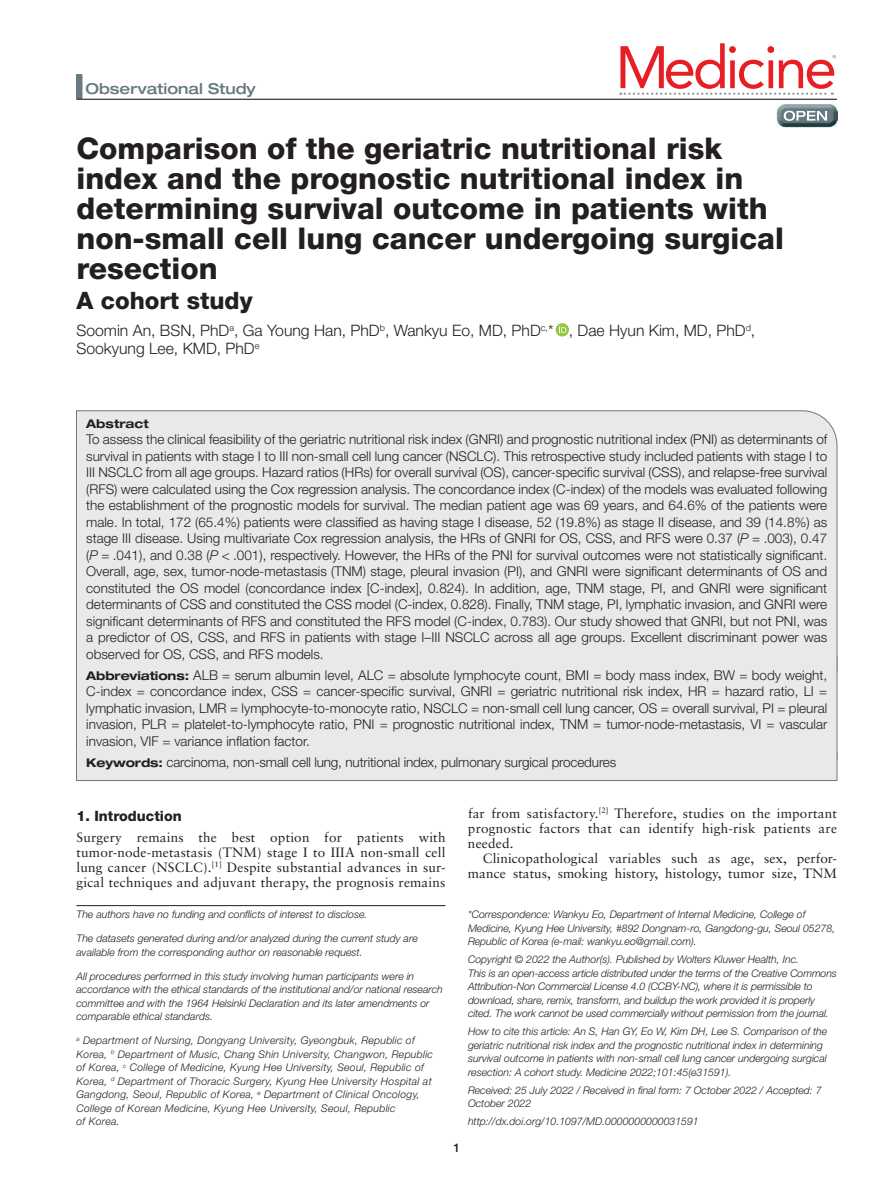
<style>
.page{position:relative;width:891px;height:1188px;background:#fff}
.page>*{position:absolute;margin:0;border:0;box-sizing:border-box;transform-origin:0 0}
.t1{font:59.4px "Avenir";letter-spacing:-.06em;color:#e71e24}
.t2{font:800 30px/30px "Helvetica Neue LT Std";color:#231f20}
.t3{font:800 24px "Helvetica Neue LT Std";color:#231f20}
.t4{font:300 15.75px/18px "Helvetica Neue LT Std";color:#231f20}
.t5{font:500 expanded 15px "Helvetica Neue LT Std";color:#667981}
.t6{font:800 14.25px "Helvetica Neue LT Std";color:#231f20}
.t7{font:300 13.5px/16.5px "Helvetica Neue LT Std";color:#231f20;text-align:justify}
.t8{font:13.5px/15px "Sabon LT Std";letter-spacing:.015em;color:#231f20;text-align:justify}
.t9{font:700 expanded 12px "Helvetica Neue LT Std";color:#231f20}
.t10{font:500 12px "Helvetica Neue LT Std";color:#231f20}
.t11{font:italic 300 10.5px/13.5px "Helvetica Neue LT Std";color:#231f20}
.t12{font:italic 300 10.5px/13.5px "Helvetica Neue LT Std";letter-spacing:.025em;color:#231f20}
.t13{font:500 10.35px "Akzidenz Grotesk BE";color:#909295}
.s1{font-style:italic}
.s2{font-weight:700;font-stretch:expanded;font-size:12px}
</style>
<div class="page">
<div style="left:76px;top:74px;width:6px;height:25px;background:#677981"></div>
<hr style="left:76px;top:99px;width:761px;height:1px;background:#231f20">
<img style="left:776px;top:104px;width:61px;height:24px">
<svg style="left:784px;top:111px;width:43px;height:10px"></svg>
<svg style="left:620px;top:93px;width:213px;height:2px"></svg>
<div style="left:76px;top:410px;width:762px;height:263px;background:#e9e9e9"></div>
<div style="left:76px;top:657px;width:761px;height:103px;background:#e9e9e9"></div>
<div style="left:76px;top:751px;width:761px;height:30px;background:#e9e9e9"></div>
<div style="left:76px;top:751px;width:761px;height:30px;border:1px solid #677981"></div>
<div style="left:556px;top:323px;width:13px;height:13px;background:#93c73e;border-radius:50%"></div>
<svg style="left:559px;top:326px;width:7px;height:7px"></svg>
<hr style="left:76px;top:905px;width:370px;height:1px;background:#231f20">
<p class="t5" style="left:86px;top:80px;width:172px">Observational Study</p>
<h1 class="t1" style="left:615px;top:33px;width:223px">Medicine</h1>
<p class="t13" style="left:832px;top:52px;width:6px">®</p>
<h2 class="t2" style="left:76px;top:134px;width:709px">Comparison of the geriatric nutritional risk index and the prognostic nutritional index in determining survival outcome in patients with non-small cell lung cancer undergoing surgical resection</h2>
<h3 class="t3" style="left:76px;top:287px;width:178px">A cohort study</h3>
<p class="t4" style="left:76px;top:321px;width:680px">Soomin An, BSN, PhD<sup>a</sup>, Ga Young Han, PhD<sup>b</sup>, Wankyu Eo, MD, PhD<sup>c,</sup>* , Dae Hyun Kim, MD, PhD<sup>d</sup>,<br>Sookyung Lee, KMD, PhD<sup>e</sup></p>
<p class="t9" style="left:86px;top:416px;width:64px">Abstract</p>
<p class="t7" style="left:86px;top:431px;width:743px">To assess the clinical feasibility of the geriatric nutritional risk index (GNRI) and prognostic nutritional index (PNI) as determinants of survival in patients with stage I to III non-small cell lung cancer (NSCLC). This retrospective study included patients with stage I to III NSCLC from all age groups. Hazard ratios (HRs) for overall survival (OS), cancer-specific survival (CSS), and relapse-free survival (RFS) were calculated using the Cox regression analysis. The concordance index (C-index) of the models was evaluated following the establishment of the prognostic models for survival. The median patient age was 69 years, and 64.6% of the patients were male. In total, 172 (65.4%) patients were classified as having stage I disease, 52 (19.8%) as stage II disease, and 39 (14.8%) as stage III disease. Using multivariate Cox regression analysis, the HRs of GNRI for OS, CSS, and RFS were 0.37 (<span class="s1">P</span> = .003), 0.47 (<span class="s1">P</span> = .041), and 0.38 (<span class="s1">P</span> &lt; .001), respectively. However, the HRs of the PNI for survival outcomes were not statistically significant.<br>Overall, age, sex, tumor-node-metastasis (TNM) stage, pleural invasion (PI), and GNRI were significant determinants of OS and constituted the OS model (concordance index [C-index], 0.824). In addition, age, TNM stage, PI, and GNRI were significant determinants of CSS and constituted the CSS model (C-index, 0.828). Finally, TNM stage, PI, lymphatic invasion, and GNRI were significant determinants of RFS and constituted the RFS model (C-index, 0.783). Our study showed that GNRI, but not PNI, was a predictor of OS, CSS, and RFS in patients with stage I–III NSCLC across all age groups. Excellent discriminant power was observed for OS, CSS, and RFS models.</p>
<p class="t7" style="left:86px;top:667px;width:743px"><span class="s2">Abbreviations:</span> ALB = serum albumin level, ALC = absolute lymphocyte count, BMI = body mass index, BW = body weight, C-index = concordance index, CSS = cancer-specific survival, GNRI = geriatric nutritional risk index, HR = hazard ratio, LI = lymphatic invasion, LMR = lymphocyte-to-monocyte ratio, NSCLC = non-small cell lung cancer, OS = overall survival, PI = pleural invasion, PLR = platelet-to-lymphocyte ratio, PNI = prognostic nutritional index, TNM = tumor-node-metastasis, VI = vascular invasion, VIF = variance inflation factor.</p>
<p class="t7" style="left:86px;top:754px;width:532px"><span class="s2">Keywords:</span> carcinoma, non-small cell lung, nutritional index, pulmonary surgical procedures</p>
<p class="t6" style="left:76px;top:807px;width:107px">1. Introduction</p>
<p class="t8" style="left:76px;top:830px;width:371px">Surgery remains the best option for patients with tumor-node-metastasis (TNM) stage I to IIIA non-small cell lung cancer (NSCLC).<sup>[1]</sup> Despite substantial advances in sur&shy;gical techniques and adjuvant therapy, the prognosis remains</p>
<p class="t11" style="left:76px;top:907px;width:292px">The authors have no funding and conflicts of interest to disclose.</p>
<p class="t11" style="left:76px;top:931px;width:343px">The datasets generated during and/or analyzed during the current study are available from the corresponding author on reasonable request.</p>
<p class="t11" style="left:76px;top:969px;width:368px">All procedures performed in this study involving human participants were in accordance with the ethical standards of the institutional and/or national research committee and with the 1964 Helsinki Declaration and its later amendments or comparable ethical standards.</p>
<p class="t12" style="left:76px;top:1033px;width:358px"><sup>a</sup> Department of Nursing, Dongyang University, Gyeongbuk, Republic of Korea, <sup>b</sup> Department of Music, Chang Shin University, Changwon, Republic of Korea, <sup>c</sup> College of Medicine, Kyung Hee University, Seoul, Republic of Korea, <sup>d</sup> Department of Thoracic Surgery, Kyung Hee University Hospital at Gangdong, Seoul, Republic of Korea, <sup>e</sup> Department of Clinical Oncology, College of Korean Medicine, Kyung Hee University, Seoul, Republic<br>of Korea.</p>
<p class="t10" style="left:453px;top:1140px;width:8px">1</p>
<p class="t8" style="left:468px;top:806px;width:371px">far from satisfactory.<sup>[2]</sup> Therefore, studies on the important prognostic factors that can identify high-risk patients are needed.</p>
<p class="t8" style="left:468px;top:851px;width:371px;text-align:right">Clinicopathological variables such as age, sex, perfor&shy;mance status, smoking history, histology, tumor size, TNM</p>
<p class="t11" style="left:468px;top:907px;width:369px">*Correspondence: Wankyu Eo, Department of Internal Medicine, College of<br>Medicine, Kyung Hee University, #892 Dongnam-ro, Gangdong-gu, Seoul 05278,<br>Republic of Korea (e-mail: wankyu.eo@gmail.com).</p>
<p class="t11" style="left:468px;top:952px;width:370px">Copyright © 2022 the Author(s). Published by Wolters Kluwer Health, Inc.<br>This is an open-access article distributed under the terms of the Creative Commons Attribution-Non Commercial License 4.0 (CCBY-NC), where it is permissible to download, share, remix, transform, and buildup the work provided it is properly cited. The work cannot be used commercially without permission from the journal.</p>
<p class="t11" style="left:468px;top:1024px;width:361px">How to cite this article: An S, Han GY, Eo W, Kim DH, Lee S. Comparison of the geriatric nutritional risk index and the prognostic nutritional index in determining survival outcome in patients with non-small cell lung cancer undergoing surgical resection: A cohort study. Medicine 2022;101:45(e31591).</p>
<p class="t11" style="left:468px;top:1083px;width:355px">Received: 25 July 2022 / Received in final form: 7 October 2022 / Accepted: 7<br>October 2022</p>
<p class="t11" style="left:468px;top:1114px;width:232px">http://dx.doi.org/10.1097/MD.0000000000031591</p>
</div>
